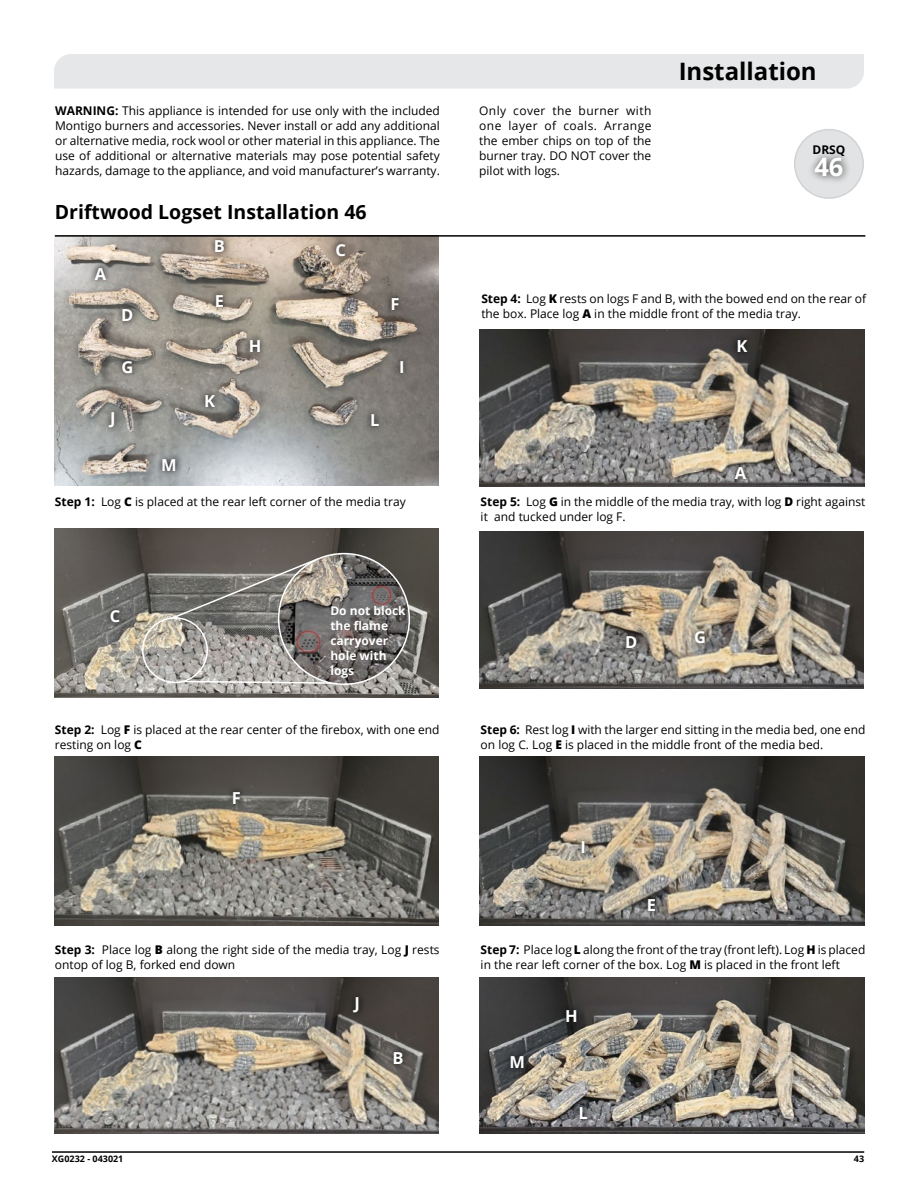
<style>
.page{position:relative;width:918px;height:1188px;background:#fff}
.page>*{position:absolute;margin:0;border:0;box-sizing:border-box;transform-origin:0 0}
.ToC_Level_1{font:700 25.5px "Open Sans";color:#fff}
.t1{font:700 24px "Open Sans";color:#000}
.heading_level_2{font:700 19.5px "Open Sans";color:#000}
.ToC_Level_1-2{font:700 16.5px "Open Sans";color:#fff}
.Body_text{font:12px/15px "Open Sans";color:#000}
.Body_text-2{font:700 12px/15px "Open Sans";color:#fff}
.ToC_Level_1-3{font:700 12px "Open Sans";color:#000}
.t2{font:700 9px "Open Sans";color:#000}
.s1{font-weight:700}
.s2{font-weight:800}
</style>
<div class="page">
<hr style="left:52px;top:1151px;width:812px;height:2px;background:#000">
<div style="left:54px;top:54px;width:810px;height:35px;background:#e6e7e8"></div>
<img style="left:54px;top:235px;width:385px;height:251px">
<hr style="left:55px;top:235px;width:810px;height:2px;background:#000">
<img style="left:54px;top:529px;width:385px;height:169px">
<img style="left:54px;top:756px;width:385px;height:169px">
<img style="left:54px;top:977px;width:385px;height:157px">
<img style="left:479px;top:977px;width:385px;height:157px">
<img style="left:479px;top:531px;width:385px;height:157px">
<img style="left:479px;top:330px;width:385px;height:157px">
<img style="left:479px;top:756px;width:385px;height:169px">
<svg style="left:88px;top:261px;width:24px;height:25px"></svg>
<svg style="left:728px;top:460px;width:24px;height:25px"></svg>
<svg style="left:208px;top:235px;width:23px;height:24px"></svg>
<svg style="left:116px;top:302px;width:23px;height:25px"></svg>
<svg style="left:620px;top:629px;width:23px;height:26px"></svg>
<svg style="left:115px;top:354px;width:24px;height:25px"></svg>
<svg style="left:688px;top:625px;width:24px;height:25px"></svg>
<svg style="left:243px;top:333px;width:24px;height:26px"></svg>
<svg style="left:559px;top:1004px;width:24px;height:25px"></svg>
<svg style="left:393px;top:354px;width:18px;height:26px"></svg>
<svg style="left:575px;top:834px;width:17px;height:26px"></svg>
<svg style="left:102px;top:405px;width:20px;height:29px"></svg>
<svg style="left:198px;top:389px;width:23px;height:25px"></svg>
<svg style="left:730px;top:333px;width:24px;height:26px"></svg>
<svg style="left:365px;top:407px;width:21px;height:26px"></svg>
<svg style="left:573px;top:1101px;width:21px;height:25px"></svg>
<svg style="left:386px;top:1045px;width:24px;height:25px"></svg>
<div style="left:347px;top:990px;width:19px;height:28px;background:#37332f"></div>
<svg style="left:155px;top:452px;width:27px;height:25px"></svg>
<svg style="left:504px;top:1049px;width:27px;height:26px"></svg>
<svg style="left:209px;top:288px;width:21px;height:25px"></svg>
<svg style="left:641px;top:892px;width:21px;height:25px"></svg>
<svg style="left:385px;top:292px;width:20px;height:25px"></svg>
<svg style="left:227px;top:785px;width:20px;height:26px"></svg>
<svg style="left:329px;top:237px;width:23px;height:25px"></svg>
<svg style="left:104px;top:604px;width:22px;height:25px"></svg>
<div style="left:142px;top:617px;width:66px;height:66px;border:2px solid #fff;border-radius:50%"></div>
<svg style="left:170px;top:557px;width:150px;height:63px;background:#777470"></svg>
<svg style="left:179px;top:680px;width:157px;height:5px"></svg>
<img style="left:279px;top:554px;width:130px;height:130px;border-radius:65px">
<div style="left:795px;top:130px;width:68px;height:68px;background:#e2e3e4;border-radius:50%"></div>
<div style="left:794px;top:129px;width:70px;height:70px;border:2px solid #d1d3d4;border-radius:50%"></div>
<div style="left:807px;top:150px;width:44px;height:34px;background:#000;opacity:.75"></div>
<p class="Body_text" style="left:55px;top:103px;width:386px;text-align:justify"><span class="s1">WARNING:</span> This appliance is intended for use only with the included Montigo burners and accessories. Never install or add any additional or alternative media, rock wool or other material in this appliance. The use of additional or alternative materials may pose potential safety hazards, damage to the appliance, and void manufacturer’s warranty.</p>
<p class="heading_level_2" style="left:55px;top:199px;width:313px">Driftwood Logset Installation 46</p>
<p class="ToC_Level_1-2" style="left:95px;top:262px;width:13px">A</p>
<p class="ToC_Level_1-2" style="left:121px;top:303px;width:14px">D</p>
<p class="ToC_Level_1-2" style="left:121px;top:355px;width:13px">G</p>
<p class="ToC_Level_1-2" style="left:110px;top:407px;width:7px">J</p>
<p class="ToC_Level_1-2" style="left:161px;top:453px;width:17px">M</p>
<p class="ToC_Level_1-2" style="left:214px;top:235px;width:13px">B</p>
<p class="ToC_Level_1-2" style="left:215px;top:289px;width:11px">E</p>
<p class="ToC_Level_1-2" style="left:204px;top:390px;width:12px">K</p>
<p class="ToC_Level_1-2" style="left:249px;top:334px;width:14px">H</p>
<p class="ToC_Level_1-2" style="left:336px;top:238px;width:12px">C</p>
<p class="ToC_Level_1-2" style="left:390px;top:293px;width:11px">F</p>
<p class="ToC_Level_1-2" style="left:370px;top:408px;width:11px">L</p>
<p class="ToC_Level_1-2" style="left:399px;top:355px;width:7px">I</p>
<p class="Body_text" style="left:479px;top:103px;width:174px;text-align:justify">Only cover the burner with one layer of coals. Arrange the ember chips on top of the burner tray. DO NOT cover the pilot with logs.</p>
<h2 class="t1" style="left:679px;top:55px;width:140px">Installation</h2>
<p class="ToC_Level_1-3" style="left:813px;top:141px;width:34px">DRSQ</p>
<p class="ToC_Level_1" style="left:814px;top:149px;width:31px">46</p>
<p class="Body_text" style="left:481px;top:291px;width:386px"><span class="s1">Step 4:</span> Log <span class="s2">K</span> rests on logs F and B, with the bowed end on the rear of the box. Place log <span class="s2">A</span> in the middle front of the media tray.</p>
<p class="ToC_Level_1-2" style="left:736px;top:334px;width:12px">K</p>
<p class="ToC_Level_1-2" style="left:735px;top:461px;width:13px">A</p>
<p class="Body_text" style="left:55px;top:494px;width:352px"><span class="s1">Step 1:</span> Log <span class="s2">C</span> is placed at the rear left corner of the media tray</p>
<p class="Body_text" style="left:481px;top:494px;width:386px"><span class="s1">Step 5:</span> Log <span class="s2">G</span> in the middle of the media tray, with log <span class="s2">D</span> right against it and tucked under log F.</p>
<p class="ToC_Level_1-2" style="left:110px;top:605px;width:12px">C</p>
<p class="Body_text-2" style="left:330px;top:603px;width:77px">Do not block the flame carryover hole with logs</p>
<p class="ToC_Level_1-2" style="left:625px;top:630px;width:14px">D</p>
<p class="ToC_Level_1-2" style="left:694px;top:626px;width:13px">G</p>
<p class="Body_text" style="left:55px;top:722px;width:386px"><span class="s1">Step 2:</span> Log <span class="s2">F</span> is placed at the rear center of the firebox, with one end resting on log <span class="s2">C</span></p>
<p class="Body_text" style="left:481px;top:722px;width:386px"><span class="s1">Step 6:</span> Rest log <span class="s2">I</span> with the larger end sitting in the media bed, one end on log C. Log <span class="s2">E</span> is placed in the middle front of the media bed.</p>
<p class="ToC_Level_1-2" style="left:232px;top:787px;width:11px">F</p>
<p class="ToC_Level_1-2" style="left:580px;top:836px;width:7px">I</p>
<p class="ToC_Level_1-2" style="left:647px;top:893px;width:11px">E</p>
<p class="Body_text" style="left:55px;top:941px;width:386px"><span class="s1">Step 3:</span> Place log <span class="s2">B</span> along the right side of the media tray, Log <span class="s2">J</span> rests ontop of log B, forked end down</p>
<p class="Body_text" style="left:481px;top:941px;width:386px"><span class="s1">Step 7:</span> Place log <span class="s2">L</span> along the front of the tray (front left). Log <span class="s2">H</span> is placed in the rear left corner of the box. Log <span class="s2">M</span> is placed in the front left</p>
<p class="t2" style="left:52px;top:1152px;width:73px">XG0232 - 043021</p>
<p class="ToC_Level_1-2" style="left:355px;top:991px;width:7px">J</p>
<p class="ToC_Level_1-2" style="left:392px;top:1046px;width:13px">B</p>
<p class="ToC_Level_1-2" style="left:510px;top:1051px;width:17px">M</p>
<p class="ToC_Level_1-2" style="left:565px;top:1005px;width:14px">H</p>
<p class="ToC_Level_1-2" style="left:579px;top:1102px;width:11px">L</p>
<p class="t2" style="left:854px;top:1152px;width:12px">43</p>
</div>
